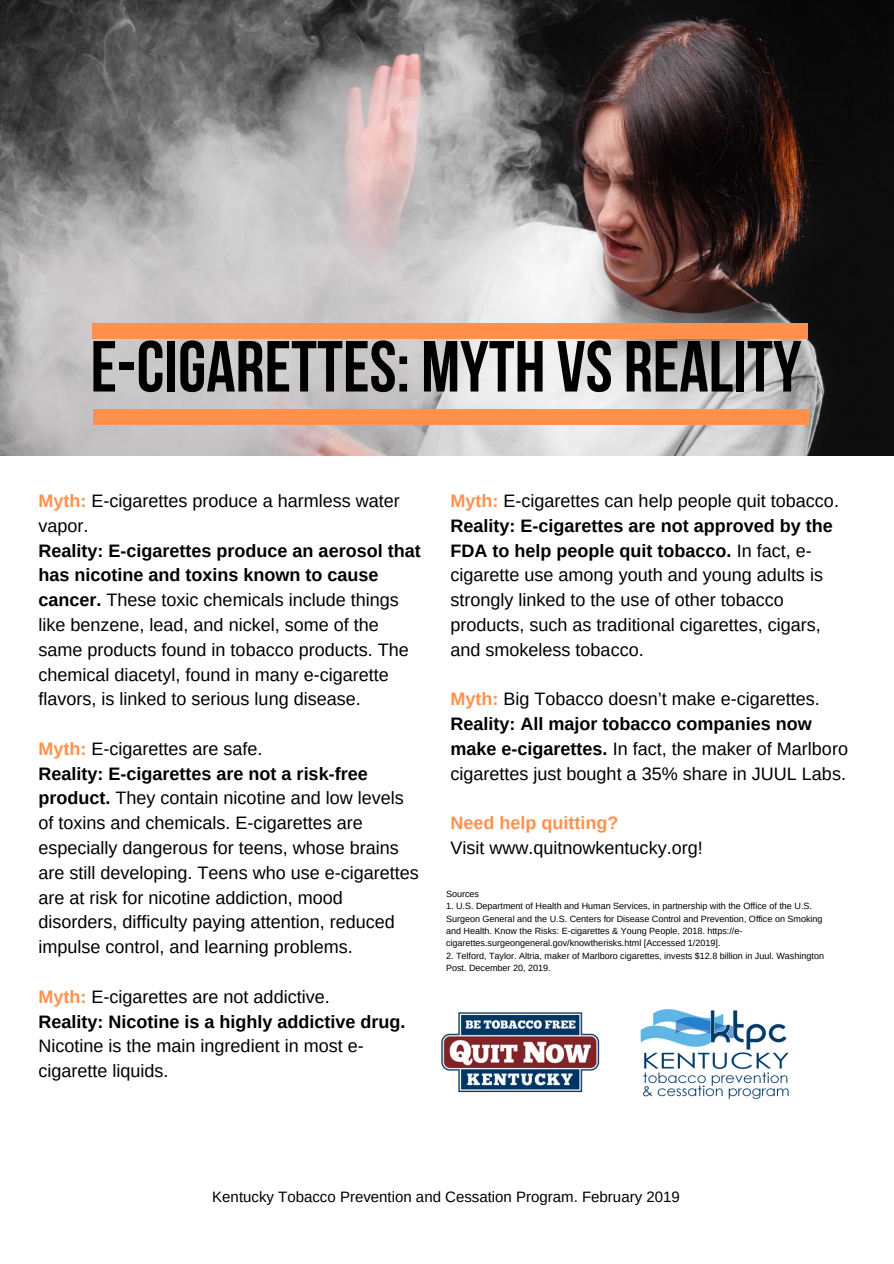
<style>
.page{position:relative;width:894px;height:1264px;background:#fff}
.page>*{position:absolute;margin:0;border:0;box-sizing:border-box;transform-origin:0 0}
.t1{font:72px "Bebas Neue Cyrillic";color:#000}
.t2{font:18px/24.8px "Arimo";color:#000}
.t3{font:700 18px/24.8px "Arimo";color:#000}
.t4{font:700 18px "Arimo";color:#ff914d}
.t5{font:15px "Arimo";color:#000}
.t6{font:9px/12.5px "Arimo";color:#000}
.s1{font-weight:700;color:#ff914d}
.s2{font-weight:700}
.s3{color:#ff914d}
.s4{font-weight:400}
</style>
<div class="page">
<img style="left:0;top:0;width:893px;height:455px">
<img style="left:441px;top:1012px;width:159px;height:81px">
<img style="left:640px;top:1009px;width:149px;height:91px">
<div style="left:93px;top:323px;width:715px;height:16px;background:#ff914d"></div>
<div style="left:93px;top:409px;width:715px;height:16px;background:#ff914d"></div>
<h1 class="t1" style="left:90px;top:337px;width:712px">E-CIGARETTES: MYTH VS REALITY</h1>
<p class="t2" style="left:38px;top:488px;width:363px"><span class="s1">Myth:</span> E-cigarettes produce a harmless water vapor.</p>
<p class="t2" style="left:38px;top:538px;width:384px"><span class="s2">Reality: E-cigarettes produce an aerosol that has nicotine and toxins known to cause cancer.</span> These toxic chemicals include things like benzene, lead, and nickel, some of the same products found in tobacco products. The chemical diacetyl, found in many e-cigarette flavors, is linked to serious lung disease.</p>
<p class="t2" style="left:38px;top:736px;width:382px"><span class="s1">Myth:</span> E-cigarettes are safe.<br><span class="s2">Reality: E-cigarettes are not a risk-free product.</span> They contain nicotine and low levels of toxins and chemicals. E-cigarettes are especially dangerous for teens, whose brains are still developing. Teens who use e-cigarettes are at risk for nicotine addiction, mood disorders, difficulty paying attention, reduced impulse control, and learning problems.</p>
<p class="t3" style="left:38px;top:984px;width:368px"><span class="s3">Myth:</span> <span class="s4">E-cigarettes are not addictive.<br></span>Reality: Nicotine is a highly addictive drug.</p>
<p class="t2" style="left:38px;top:1033px;width:327px">Nicotine is the main ingredient in most e&shy;cigarette liquids.</p>
<p class="t2" style="left:450px;top:488px;width:390px"><span class="s1">Myth:</span> E-cigarettes can help people quit tobacco.<br><span class="s2">Reality: E-cigarettes are not approved by the FDA to help people quit tobacco.</span> In fact, e&shy;cigarette use among youth and young adults is strongly linked to the use of other tobacco products, such as traditional cigarettes, cigars, and smokeless tobacco.</p>
<p class="t2" style="left:450px;top:686px;width:399px"><span class="s1">Myth:</span> Big Tobacco doesn’t make e-cigarettes.<br><span class="s2">Reality: All major tobacco companies now make e-cigarettes.</span> In fact, the maker of Marlboro cigarettes just bought a 35% share in JUUL Labs.</p>
<p class="t4" style="left:450px;top:813px;width:169px">Need help quitting?</p>
<p class="t2" style="left:450px;top:835px;width:254px">Visit www.quitnowkentucky.org!</p>
<p class="t6" style="left:446px;top:887px;width:35px">Sources</p>
<p class="t6" style="left:446px;top:900px;width:378px">1. U.S. Department of Health and Human Services, in partnership with the Office of the U.S.<br>Surgeon General and the U.S. Centers for Disease Control and Prevention, Office on Smoking and Health. Know the Risks: E-cigarettes &amp; Young People, 2018. https://e&shy;cigarettes.surgeongeneral.gov/knowtherisks.html [Accessed 1/2019].</p>
<p class="t6" style="left:446px;top:949px;width:379px">2. Telford, Taylor. Altria, maker of Marlboro cigarettes, invests $12.8 billion in Juul. Washington<br>Post. December 20, 2019.</p>
<p class="t5" style="left:212px;top:1188px;width:469px">Kentucky Tobacco Prevention and Cessation Program. February 2019</p>
</div>
